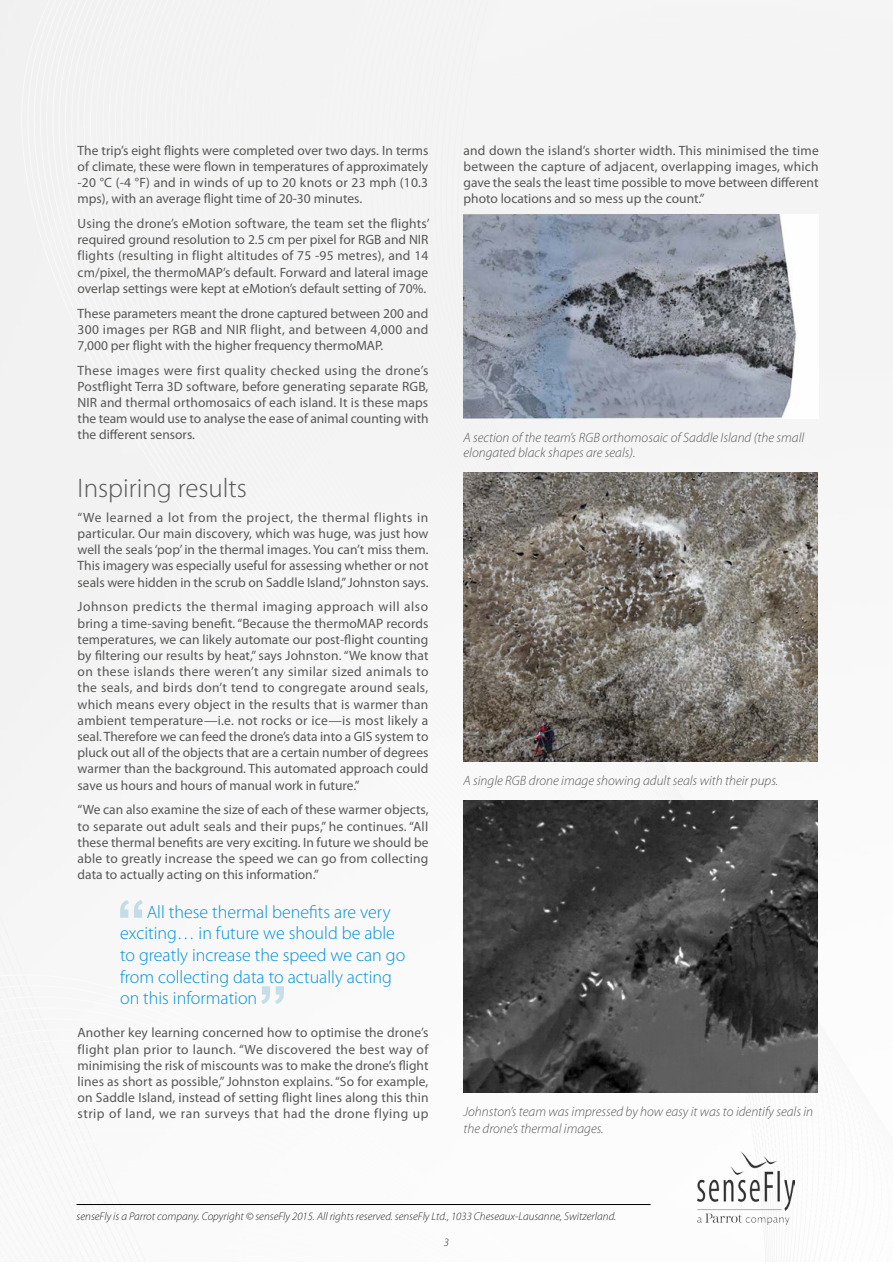
<style>
.page{position:relative;width:893px;height:1263px;background:#fff}
.page>*{position:absolute;margin:0;border:0;box-sizing:border-box;transform-origin:0 0}
.t1{font:300 27px "Myriad Pro";color:#575756}
.t2{font:300 18px/21.6px "Myriad Pro";color:#0091d7}
.t3{font:13.5px/16.2px "Myriad Pro";color:#575756;text-align:justify}
.t4{font:italic 300 13.5px/15px "Myriad Pro";color:#575756}
.t5{font:italic 300 11.25px "Myriad Pro";color:#282827}
</style>
<div class="page">
<div style="left:0;top:0;width:893px;height:1262px;background:#f5f5f5"></div>
<img style="left:697px;top:1152px;width:98px;height:73px">
<hr style="left:77px;top:1204px;width:574px;height:1px;background:#000">
<svg style="left:120px;top:900px;width:23px;height:18px"></svg>
<svg style="left:261px;top:986px;width:23px;height:18px"></svg>
<img style="left:463px;top:214px;width:356px;height:205px">
<img style="left:463px;top:473px;width:354px;height:289px">
<img style="left:463px;top:801px;width:354px;height:292px">
<p class="t3" style="left:78px;top:142px;width:352px">The trip’s eight flights were completed over two days. In terms of climate, these were flown in temperatures of approximately -20 °C (-4 °F) and in winds of up to 20 knots or 23 mph (10.3 mps), with an average flight time of 20-30 minutes.</p>
<p class="t3" style="left:78px;top:215px;width:354px">Using the drone’s eMotion software, the team set the flights’ required ground resolution to 2.5 cm per pixel for RGB and NIR flights (resulting in flight altitudes of 75 -95 metres), and 14 cm/pixel, the thermoMAP’s default. Forward and lateral image overlap settings were kept at eMotion’s default setting of 70%.</p>
<p class="t3" style="left:78px;top:305px;width:352px">These parameters meant the drone captured between 200 and 300 images per RGB and NIR flight, and between 4,000 and 7,000 per flight with the higher frequency thermoMAP.</p>
<p class="t3" style="left:78px;top:362px;width:352px">These images were first quality checked using the drone’s Postflight Terra 3D software, before generating separate RGB, NIR and thermal orthomosaics of each island. It is these maps the team would use to analyse the ease of animal counting with the different sensors.</p>
<h1 class="t1" style="left:78px;top:473px;width:171px">Inspiring results</h1>
<p class="t3" style="left:78px;top:509px;width:352px">“We learned a lot from the project, the thermal flights in particular. Our main discovery, which was huge, was just how well the seals ‘pop’ in the thermal images. You can’t miss them.<br>This imagery was especially useful for assessing whether or not seals were hidden in the scrub on Saddle Island,” Johnston says.</p>
<p class="t3" style="left:78px;top:598px;width:352px">Johnson predicts the thermal imaging approach will also bring a time-saving benefit. “Because the thermoMAP records temperatures, we can likely automate our post-flight counting by filtering our results by heat,” says Johnston. “We know that on these islands there weren’t any similar sized animals to the seals, and birds don’t tend to congregate around seals, which means every object in the results that is warmer than ambient temperature—i.e. not rocks or ice—is most likely a seal. Therefore we can feed the drone’s data into a GIS system to pluck out all of the objects that are a certain number of degrees warmer than the background. This automated approach could save us hours and hours of manual work in future.”</p>
<p class="t3" style="left:78px;top:801px;width:352px">“We can also examine the size of each of these warmer objects, to separate out adult seals and their pups,” he continues. “All these thermal benefits are very exciting. In future we should be able to greatly increase the speed we can go from collecting data to actually acting on this information.”</p>
<h2 class="t2" style="left:120px;top:901px;width:287px;text-indent:27px">All these thermal benefits are very exciting… in future we should be able to greatly increase the speed we can go from collecting data to actually acting on this information</h2>
<p class="t3" style="left:78px;top:1024px;width:353px">Another key learning concerned how to optimise the drone’s flight plan prior to launch. “We discovered the best way of minimising the risk of miscounts was to make the drone’s flight lines as short as possible,” Johnston explains. “So for example, on Saddle Island, instead of setting flight lines along this thin strip of land, we ran surveys that had the drone flying up</p>
<p class="t3" style="left:463px;top:142px;width:357px">and down the island’s shorter width. This minimised the time between the capture of adjacent, overlapping images, which gave the seals the least time possible to move between different photo locations and so mess up the count.”</p>
<p class="t4" style="left:463px;top:431px;width:342px">A section of the team’s RGB orthomosaic of Saddle Island (the small elongated black shapes are seals).</p>
<p class="t4" style="left:463px;top:774px;width:316px">A single RGB drone image showing adult seals with their pups.</p>
<p class="t4" style="left:463px;top:1104px;width:351px;line-height:16.2px">Johnston’s team was impressed by how easy it was to identify seals in the drone’s thermal images.</p>
<p class="t5" style="left:77px;top:1210px;width:541px">senseFly is a Parrot company. Copyright © senseFly 2015. All rights reserved. senseFly Ltd., 1033 Cheseaux-Lausanne, Switzerland.</p>
<p class="t5" style="left:444px;top:1236px;width:7px">3</p>
</div>
